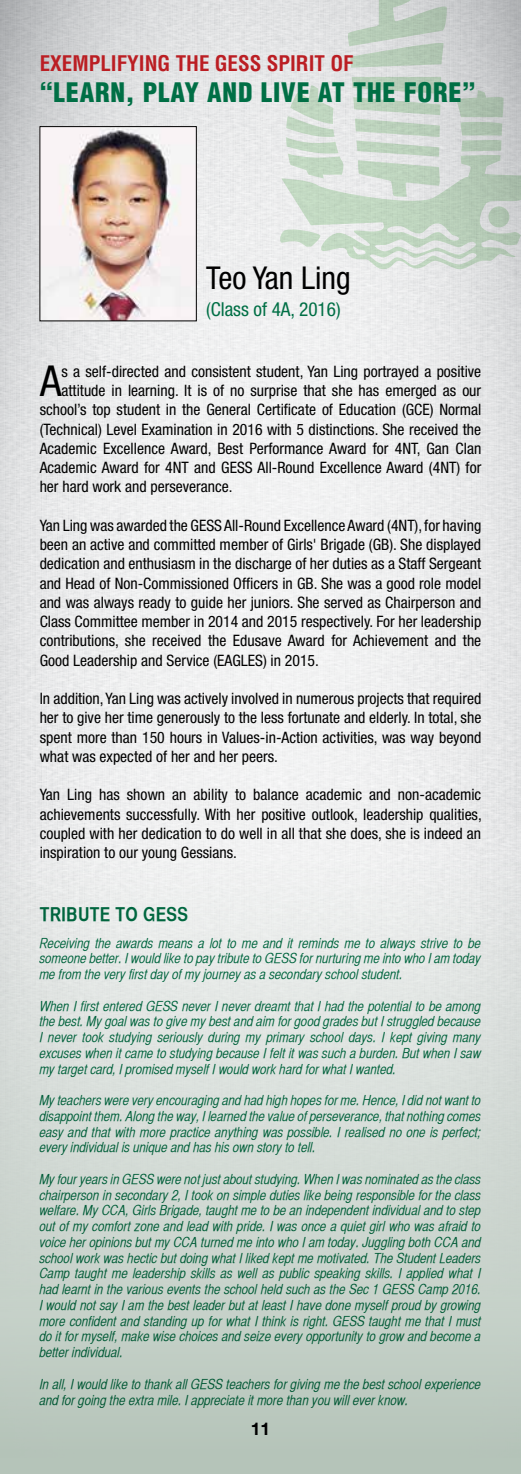
<style>
.page{position:relative;width:521px;height:1474px;background:#fff}
.page>*{position:absolute;margin:0;border:0;box-sizing:border-box;transform-origin:0 0}
.t1{font:condensed 42.7px "Helvetica Neue LT Std";color:#000}
.t2{font:condensed 31.5px "Helvetica Neue LT Std";color:#000}
.t3{font:900 condensed 26.25px "Helvetica";letter-spacing:.03em;color:#006f45}
.t4{font:700 condensed 21px "Helvetica";color:#bb1e23}
.t5{font:condensed 19.25px "Helvetica Neue LT Std";color:#006f45}
.t6{font:19.25px "Helvetica CY Bold";letter-spacing:.02em;color:#006f45}
.t7{font:700 17.5px "Helvetica Neue";color:#000}
.t8{font:condensed 15.75px/19.2px "Helvetica Neue LT Std";color:#000;text-align:justify}
.t9{font:14px/15.8px "Helvetica CY Oblique";color:#006f45;text-align:justify}
</style>
<div class="page">
<img style="left:0;top:0;width:521px;height:791px">
<div style="left:0;top:791px;width:521px;height:682px;background:linear-gradient(to bottom,#f3f2f4,#b6c5ba)"></div>
<svg style="left:279px;top:0;width:242px;height:270px;background:#cdd6ce"></svg>
<img style="left:42px;top:128px;width:152px;height:191px">
<h3 class="t4" style="left:40px;top:51px;width:315px">EXEMPLIFYING THE GESS SPIRIT OF</h3>
<h3 class="t3" style="left:40px;top:75px;width:437px">“LEARN, PLAY AND LIVE AT THE FORE”</h3>
<h2 class="t2" style="left:206px;top:259px;width:146px">Teo Yan Ling</h2>
<h3 class="t5" style="left:206px;top:298px;width:136px">(Class of 4A, 2016)</h3>
<h1 class="t1" style="left:40px;top:356px;width:23px">A</h1>
<p class="t8" style="left:61px;top:361px;width:421px">s a self-directed and consistent student, Yan Ling portrayed a positive</p>
<p class="t8" style="left:61px;top:381px;width:421px">attitude in learning. It is of no surprise that she has emerged as our</p>
<p class="t8" style="left:40px;top:400px;width:443px">school’s top student in the General Certificate of Education (GCE) Normal</p>
<p class="t8" style="left:40px;top:419px;width:443px">(Technical) Level Examination in 2016 with 5 distinctions. She received the</p>
<p class="t8" style="left:40px;top:438px;width:443px">Academic Excellence Award, Best Performance Award for 4NT, Gan Clan</p>
<p class="t8" style="left:40px;top:458px;width:443px">Academic Award for 4NT and GESS All-Round Excellence Award (4NT) for</p>
<p class="t8" style="left:40px;top:477px;width:194px">her hard work and perseverance.</p>
<p class="t8" style="left:40px;top:515px;width:443px">Yan Ling was awarded the GESS All-Round Excellence Award (4NT), for having been an active and committed member of Girls' Brigade (GB). She displayed dedication and enthusiasm in the discharge of her duties as a Staff Sergeant and Head of Non-Commissioned Officers in GB. She was a good role model and was always ready to guide her juniors. She served as Chairperson and Class Committee member in 2014 and 2015 respectively. For her leadership contributions, she received the Edusave Award for Achievement and the Good Leadership and Service (EAGLES) in 2015.</p>
<p class="t8" style="left:40px;top:689px;width:443px">In addition, Yan Ling was actively involved in numerous projects that required her to give her time generously to the less fortunate and elderly. In total, she spent more than 150 hours in Values-in-Action activities, was way beyond what was expected of her and her peers.</p>
<p class="t8" style="left:40px;top:785px;width:444px">Yan Ling has shown an ability to balance academic and non-academic achievements successfully. With her positive outlook, leadership qualities, coupled with her dedication to do well in all that she does, she is indeed an inspiration to our young Gessians.</p>
<h3 class="t6" style="left:40px;top:902px;width:150px">TRIBUTE TO GESS</h3>
<p class="t9" style="left:40px;top:934px;width:443px">Receiving the awards means a lot to me and it reminds me to always strive to be someone better. I would like to pay tribute to GESS for nurturing me into who I am today me from the very first day of my journey as a secondary school student.</p>
<p class="t9" style="left:40px;top:997px;width:443px">When I first entered GESS never I never dreamt that I had the potential to be among the best. My goal was to give my best and aim for good grades but I struggled because I never took studying seriously during my primary school days. I kept giving many excuses when it came to studying because I felt it was such a burden. But when I saw my target card, I promised myself I would work hard for what I wanted.</p>
<p class="t9" style="left:40px;top:1092px;width:443px">My teachers were very encouraging and had high hopes for me. Hence, I did not want to disappoint them. Along the way, I learned the value of perseverance, that nothing comes easy and that with more practice anything was possible. I realised no one is perfect; every individual is unique and has his own story to tell.</p>
<p class="t9" style="left:40px;top:1171px;width:443px">My four years in GESS were not just about studying. When I was nominated as the class chairperson in secondary 2, I took on simple duties like being responsible for the class welfare. My CCA, Girls Brigade, taught me to be an independent individual and to step out of my comfort zone and lead with pride. I was once a quiet girl who was afraid to voice her opinions but my CCA turned me into who I am today. Juggling both CCA and school work was hectic but doing what I liked kept me motivated. The Student Leaders Camp taught me leadership skills as well as public speaking skills. I applied what I had learnt in the various events the school held such as the Sec 1 GESS Camp 2016.<br>I would not say I am the best leader but at least I have done myself proud by growing more confident and standing up for what I think is right. GESS taught me that I must do it for myself, make wise choices and seize every opportunity to grow and become a better individual.</p>
<p class="t9" style="left:40px;top:1375px;width:443px">In all, I would like to thank all GESS teachers for giving me the best school experience and for going the extra mile. I appreciate it more than you will ever know.</p>
<p class="t7" style="left:251px;top:1414px;width:21px">11</p>
</div>
